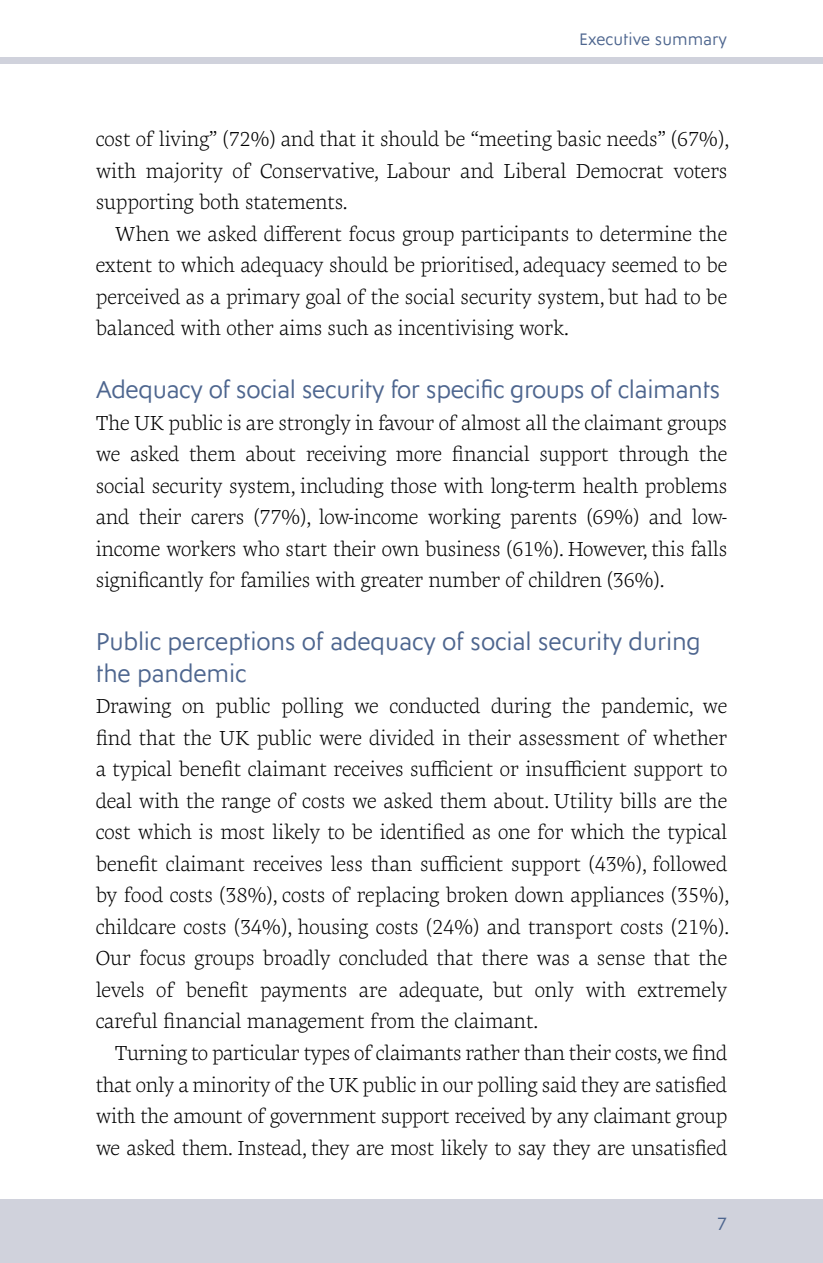
<style>
.page{position:relative;width:823px;height:1263px;background:#fff}
.page>*{position:absolute;margin:0;border:0;box-sizing:border-box;transform-origin:0 0}
.t1{font:24.75px/31.5px "Ysans Std";letter-spacing:-.01em;color:#4e668f}
.t2{font:300 20.7px/31.5px "Geneo Std";letter-spacing:-.01em;color:#000;text-align:justify}
.t3{font:18px "Ysans Std";color:#4e668f}
.t4{font:16.88px "Ysans Std";color:#4e668f}
</style>
<div class="page">
<div style="left:0;top:57px;width:823px;height:7px;background:#d0d2dc"></div>
<div style="left:0;top:1199px;width:823px;height:64px;background:#d0d2dc"></div>
<p class="t4" style="left:579px;top:30px;width:150px">Executive summary</p>
<p class="t2" style="left:96px;top:123px;width:635px">cost of living” (72%) and that it should be “meeting basic needs” (67%), with majority of Conservative, Labour and Liberal Democrat voters supporting both statements.</p>
<p class="t2" style="left:96px;top:218px;width:633px;text-indent:19px">When we asked different focus group participants to determine the extent to which adequacy should be prioritised, adequacy seemed to be perceived as a primary goal of the social security system, but had to be balanced with other aims such as incentivising work.</p>
<p class="t1" style="left:96px;top:375px;width:626px">Adequacy of social security for specific groups of claimants</p>
<p class="t2" style="left:96px;top:407px;width:633px">The UK public is are strongly in favour of almost all the claimant groups we asked them about receiving more financial support through the social security system, including those with long-term health problems and their carers (77%), low-income working parents (69%) and low&shy;income workers who start their own business (61%). However, this falls significantly for families with greater number of children (36%).</p>
<p class="t1" style="left:96px;top:627px;width:606px">Public perceptions of adequacy of social security during the pandemic</p>
<p class="t2" style="left:96px;top:690px;width:635px">Drawing on public polling we conducted during the pandemic, we find that the UK public were divided in their assessment of whether a typical benefit claimant receives sufficient or insufficient support to deal with the range of costs we asked them about. Utility bills are the cost which is most likely to be identified as one for which the typical benefit claimant receives less than sufficient support (43%), followed by food costs (38%), costs of replacing broken down appliances (35%), childcare costs (34%), housing costs (24%) and transport costs (21%).<br>Our focus groups broadly concluded that there was a sense that the levels of benefit payments are adequate, but only with extremely careful financial management from the claimant.</p>
<p class="t2" style="left:96px;top:1037px;width:633px;text-indent:19px">Turning to particular types of claimants rather than their costs, we find that only a minority of the UK public in our polling said they are satisfied with the amount of government support received by any claimant group we asked them. Instead, they are most likely to say they are unsatisfied</p>
<p class="t3" style="left:717px;top:1214px;width:11px">7</p>
</div>
